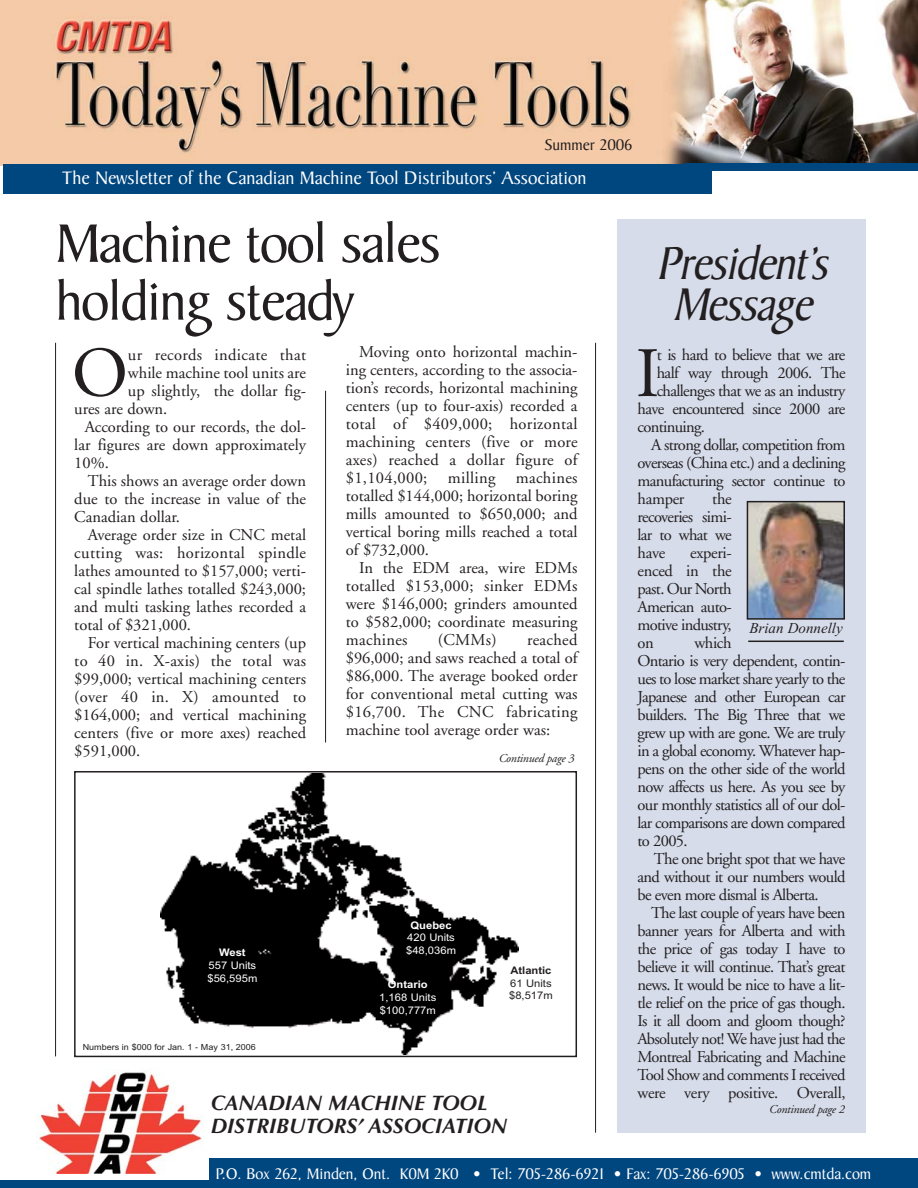
<style>
.page{position:relative;width:918px;height:1188px;background:#fff}
.page>*{position:absolute;margin:0;border:0;box-sizing:border-box;transform-origin:0 0}
.t1{font:70.8px "Adobe Garamond";color:#231f20}
.t2{font:58.5px/57.8px "Baker Signet";letter-spacing:-.025em;color:#231f20}
.t3{font:italic 49.5px/40.5px "Baker Signet";color:#231f20;text-align:center;scale:.92 1}
.t4{font:italic 700 21px/22.5px "Optima";color:#231f20}
.t5{font:19.5px "Baker Signet";color:#fff}
.t6{font:16.5px/18px "Adobe Garamond";letter-spacing:-.02em;color:#231f20;text-align:justify}
.t7{font:16.5px/18px "Adobe Garamond";letter-spacing:-.04em;color:#231f20}
.t8{font:16.5px "Adobe Garamond";color:#231f20}
.t9{font:16.5px "Baker Signet";color:#fff}
.t10{font:16.5px "Adobe Garamond";letter-spacing:.02em;color:#231f20}
.t11{font:16.5px "Adobe Garamond";letter-spacing:.015em;color:#231f20}
.t12{font:16.5px "Baker Signet";color:#231f20}
.t13{font:italic 15px "Times New Roman";color:#231f20}
.t14{font:italic 12px "Adobe Garamond";letter-spacing:-.02em;color:#231f20}
.t15{font:10.5px/12.6px "Arial";color:#fff;scale:1.07 1}
.t16{font:700 10.5px "Arial";color:#fff;scale:1.07 1}
.t17{font:10.5px/12.6px "Arial";color:#231f20;scale:1.07 1}
.t18{font:700 10.5px "Arial";color:#231f20;scale:1.07 1}
.t19{font:8.4px "Arial";color:#231f20;scale:1.07 1}
</style>
<div class="page">
<img style="left:0;top:0;width:918px;height:166px">
<div style="left:3px;top:164px;width:709px;height:30px;background:#00467f"></div>
<div style="left:684px;top:164px;width:234px;height:7px;background:#00467f"></div>
<div style="left:209px;top:1158px;width:709px;height:30px;background:#00467f"></div>
<div style="left:0;top:1181px;width:216px;height:7px;background:#00467f"></div>
<img style="left:37px;top:1069px;width:166px;height:105px">
<hr style="left:55px;top:343px;width:1px;height:713px;background:#231f20">
<hr style="left:595px;top:343px;width:1px;height:790px;background:#231f20">
<hr style="left:325px;top:391px;width:1px;height:351px;background:#231f20">
<img style="left:161px;top:774px;width:357px;height:280px">
<div style="left:74px;top:771px;width:503px;height:286px;border:2px solid #231f20"></div>
<div style="left:617px;top:219px;width:249px;height:914px;background:#d6dcea"></div>
<img style="left:746px;top:500px;width:99px;height:143px">
<p class="t12" style="left:545px;top:138px;width:89px">Summer 2006</p>
<p class="t5" style="left:62px;top:170px;width:526px">The Newsletter of the Canadian Machine Tool Distributors’ Association</p>
<h2 class="t2" style="left:56px;top:221px;width:387px">Machine tool sales holding steady</h2>
<h3 class="t3" style="left:657px;top:249px;width:197px">President’s<br>Message</h3>
<p class="t6" style="left:346px;top:344px;width:233px;text-indent:14px">Moving onto horizontal machin&shy;ing centers, according to the associa&shy;tion’s records, horizontal machining centers (up to four-axis) recorded a total of $409,000; horizontal machining centers (five or more axes) reached a dollar figure of $1,104,000; milling machines totalled $144,000; horizontal boring mills amounted to $650,000; and vertical boring mills reached a total of $732,000.</p>
<p class="t6" style="left:346px;top:560px;width:233px;text-indent:14px">In the EDM area, wire EDMs totalled $153,000; sinker EDMs were $146,000; grinders amounted to $582,000; coordinate measuring machines</p>
<h1 class="t1" style="left:72px;top:345px;width:58px">O</h1>
<p class="t10" style="left:128px;top:348px;width:180px">ur records indicate that</p>
<h1 class="t1" style="left:636px;top:345px;width:25px">I</h1>
<p class="t7" style="left:657px;top:347px;width:190px">t is hard to believe that we are</p>
<p class="t8" style="left:128px;top:366px;width:180px">while machine tool units are</p>
<p class="t8" style="left:128px;top:384px;width:180px">up slightly, the dollar fig-</p>
<p class="t8" style="left:74px;top:402px;width:95px">ures are down.</p>
<p class="t8" style="left:85px;top:420px;width:223px">According to our records, the dol-</p>
<p class="t8" style="left:74px;top:438px;width:233px">lar figures are down approximately</p>
<p class="t6" style="left:74px;top:455px;width:36px">10%.</p>
<p class="t8" style="left:88px;top:474px;width:220px">This shows an average order down</p>
<p class="t8" style="left:74px;top:492px;width:233px">due to the increase in value of the</p>
<p class="t8" style="left:74px;top:510px;width:107px">Canadian dollar.</p>
<p class="t8" style="left:88px;top:528px;width:220px">Average order size in CNC metal</p>
<p class="t10" style="left:74px;top:546px;width:233px">cutting was: horizontal spindle</p>
<p class="t8" style="left:74px;top:564px;width:233px">lathes amounted to $157,000; verti-</p>
<p class="t8" style="left:74px;top:582px;width:233px">cal spindle lathes totalled $243,000;</p>
<p class="t8" style="left:74px;top:600px;width:233px">and multi tasking lathes recorded a</p>
<p class="t8" style="left:74px;top:618px;width:118px">total of $321,000.</p>
<p class="t8" style="left:88px;top:636px;width:220px">For vertical machining centers (up</p>
<p class="t11" style="left:74px;top:654px;width:233px">to 40 in. X-axis) the total was</p>
<p class="t8" style="left:74px;top:672px;width:233px">$99,000; vertical machining centers</p>
<p class="t10" style="left:74px;top:690px;width:233px">(over 40 in. X) amounted to</p>
<p class="t8" style="left:74px;top:708px;width:233px">$164,000; and vertical machining</p>
<p class="t8" style="left:74px;top:726px;width:233px">centers (five or more axes) reached</p>
<p class="t6" style="left:74px;top:743px;width:67px">$591,000.</p>
<p class="t6" style="left:657px;top:365px;width:190px">half way through 2006. The</p>
<p class="t7" style="left:657px;top:383px;width:190px">challenges that we as an industry</p>
<p class="t7" style="left:638px;top:401px;width:209px">have encountered since 2000 are</p>
<p class="t7" style="left:638px;top:419px;width:69px">continuing.</p>
<p class="t7" style="left:651px;top:437px;width:196px">A strong dollar, competition from</p>
<p class="t7" style="left:638px;top:455px;width:209px">overseas (China etc.) and a declining</p>
<p class="t7" style="left:638px;top:473px;width:209px">manufacturing sector continue to</p>
<p class="t6" style="left:638px;top:491px;width:48px">hamper</p>
<p class="t6" style="left:638px;top:491px;width:96px;text-indent:75px">the recoveries simi&shy;lar to what we have</p>
<p class="t6" style="left:638px;top:545px;width:96px;text-indent:53px">experi&shy;enced in the past. Our North American auto&shy;motive industry, on</p>
<p class="t13" style="left:749px;top:623px;width:95px">Brian Donnelly</p>
<p class="t6" style="left:346px;top:632px;width:233px;text-indent:181px">reached $96,000; and saws reached a total of $86,000. The average booked order for conventional metal cutting was $16,700. The CNC fabricating machine tool average order was:</p>
<p class="t6" style="left:438px;top:632px;width:61px">(CMMs)</p>
<p class="t7" style="left:638px;top:635px;width:209px;text-indent:57px">which<br>Ontario is very dependent, contin&shy;ues to lose market share yearly to the<br>Japanese and other European car builders. The Big Three that we grew up with are gone. We are truly in a global economy. Whatever hap&shy;pens on the other side of the world now affects us here. As you see by our monthly statistics all of our dol&shy;lar comparisons are down compared to 2005.</p>
<p class="t6" style="left:638px;top:851px;width:209px;text-indent:16px">The one bright spot that we have and without it our numbers would be even more dismal is Alberta.</p>
<p class="t6" style="left:638px;top:905px;width:209px;text-indent:14px">The last couple of years have been banner years for Alberta and with the price of gas today I have to believe it will continue. That’s great news. It would be nice to have a lit&shy;tle relief on the price of gas though.<br>Is it all doom and gloom though?<br>Absolutely not! We have just had the Montreal Fabricating and Machine Tool Show and comments I received were very positive. Overall,</p>
<p class="t14" style="left:499px;top:754px;width:77px">Continued page 3</p>
<p class="t16" style="left:411px;top:921px;width:40px">Quebec</p>
<p class="t15" style="left:406px;top:932px;width:48px">420 Units $48,036m</p>
<p class="t16" style="left:219px;top:949px;width:26px">West</p>
<p class="t15" style="left:208px;top:960px;width:48px">557 Units $56,595m</p>
<p class="t18" style="left:510px;top:967px;width:40px">Atlantic</p>
<p class="t17" style="left:509px;top:978px;width:42px">61 Units $8,517m</p>
<p class="t16" style="left:388px;top:981px;width:39px">Ontario</p>
<p class="t15" style="left:379px;top:992px;width:55px">1,168 Units $100,777m</p>
<p class="t19" style="left:83px;top:1044px;width:163px">Numbers in $000 for Jan. 1 - May 31, 2006</p>
<p class="t4" style="left:211px;top:1094px;width:298px">CANADIAN MACHINE TOOL<br>DISTRIBUTORS’ ASSOCIATION</p>
<p class="t9" style="left:216px;top:1167px;width:657px">P.O. Box 262, Minden, Ont. K0M 2K0 • Tel: 705-286-6921 • Fax: 705-286-6905 • www.cmtda.com</p>
<p class="t14" style="left:769px;top:1105px;width:77px">Continued page 2</p>
</div>
